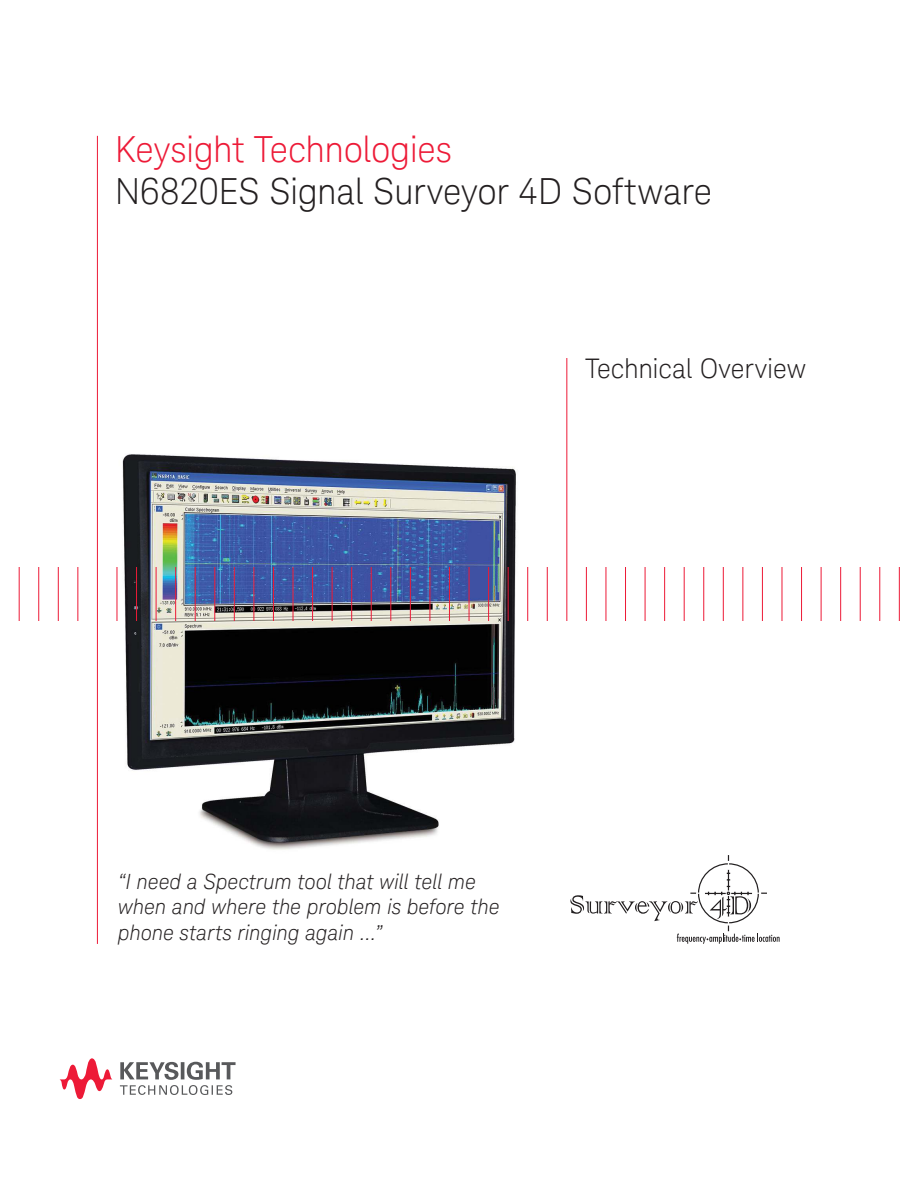
<style>
.page{position:relative;width:918px;height:1188px;background:#fff}
.page>*{position:absolute;margin:0;border:0;box-sizing:border-box;transform-origin:0 0}
.t1{font:300 36px "Keysight Sans";letter-spacing:-.01em;color:#231f20}
.t2{font:300 36px "Keysight Sans";letter-spacing:-.01em;color:#ed1a37}
.t3{font:300 27px "Keysight Sans";letter-spacing:-.01em;color:#231f20}
.t4{font:italic 300 21px/25.5px "Keysight Sans";letter-spacing:-.01em;color:#231f20}
</style>
<div class="page">
<img style="left:116px;top:454px;width:413px;height:396px">
<svg style="left:570px;top:855px;width:209px;height:89px"></svg>
<svg style="left:120px;top:1062px;width:116px;height:33px"></svg>
<svg style="left:60px;top:1058px;width:53px;height:41px"></svg>
<hr style="left:19px;top:567px;width:1px;height:54px;background:#ed1a37">
<hr style="left:38px;top:567px;width:1px;height:54px;background:#ed1a37">
<hr style="left:58px;top:567px;width:1px;height:54px;background:#ed1a37">
<hr style="left:77px;top:567px;width:1px;height:54px;background:#ed1a37">
<hr style="left:97px;top:136px;width:1px;height:808px;background:#ed1a37">
<hr style="left:117px;top:567px;width:1px;height:54px;background:#ed1a37">
<hr style="left:136px;top:567px;width:1px;height:54px;background:#ed1a37">
<hr style="left:156px;top:567px;width:1px;height:54px;background:#ed1a37">
<hr style="left:175px;top:567px;width:1px;height:54px;background:#ed1a37">
<hr style="left:195px;top:567px;width:1px;height:54px;background:#ed1a37">
<hr style="left:214px;top:567px;width:1px;height:54px;background:#ed1a37">
<hr style="left:234px;top:567px;width:1px;height:54px;background:#ed1a37">
<hr style="left:254px;top:567px;width:1px;height:54px;background:#ed1a37">
<hr style="left:273px;top:567px;width:1px;height:54px;background:#ed1a37">
<hr style="left:293px;top:567px;width:1px;height:54px;background:#ed1a37">
<hr style="left:312px;top:567px;width:1px;height:54px;background:#ed1a37">
<hr style="left:332px;top:567px;width:1px;height:54px;background:#ed1a37">
<hr style="left:351px;top:567px;width:1px;height:54px;background:#ed1a37">
<hr style="left:371px;top:567px;width:1px;height:54px;background:#ed1a37">
<hr style="left:390px;top:567px;width:1px;height:54px;background:#ed1a37">
<hr style="left:410px;top:567px;width:1px;height:54px;background:#ed1a37">
<hr style="left:430px;top:567px;width:1px;height:54px;background:#ed1a37">
<hr style="left:449px;top:567px;width:1px;height:54px;background:#ed1a37">
<hr style="left:469px;top:567px;width:1px;height:54px;background:#ed1a37">
<hr style="left:488px;top:567px;width:1px;height:54px;background:#ed1a37">
<hr style="left:508px;top:567px;width:1px;height:54px;background:#ed1a37">
<hr style="left:527px;top:567px;width:1px;height:54px;background:#ed1a37">
<hr style="left:547px;top:567px;width:1px;height:54px;background:#ed1a37">
<hr style="left:566px;top:358px;width:1px;height:263px;background:#ed1a37">
<hr style="left:586px;top:567px;width:1px;height:54px;background:#ed1a37">
<hr style="left:606px;top:567px;width:1px;height:54px;background:#ed1a37">
<hr style="left:625px;top:567px;width:1px;height:54px;background:#ed1a37">
<hr style="left:645px;top:567px;width:1px;height:54px;background:#ed1a37">
<hr style="left:664px;top:567px;width:1px;height:54px;background:#ed1a37">
<hr style="left:684px;top:567px;width:1px;height:54px;background:#ed1a37">
<hr style="left:703px;top:567px;width:1px;height:54px;background:#ed1a37">
<hr style="left:723px;top:567px;width:1px;height:54px;background:#ed1a37">
<hr style="left:742px;top:567px;width:1px;height:54px;background:#ed1a37">
<hr style="left:762px;top:567px;width:1px;height:54px;background:#ed1a37">
<hr style="left:782px;top:567px;width:1px;height:54px;background:#ed1a37">
<hr style="left:801px;top:567px;width:1px;height:54px;background:#ed1a37">
<hr style="left:821px;top:567px;width:1px;height:54px;background:#ed1a37">
<hr style="left:840px;top:567px;width:1px;height:54px;background:#ed1a37">
<hr style="left:860px;top:567px;width:1px;height:54px;background:#ed1a37">
<hr style="left:879px;top:567px;width:1px;height:54px;background:#ed1a37">
<hr style="left:899px;top:567px;width:1px;height:54px;background:#ed1a37">
<h1 class="t2" style="left:115px;top:134px;width:339px">Keysight Technologies</h1>
<h1 class="t1" style="left:115px;top:176px;width:599px">N6820ES Signal Surveyor 4D Software</h1>
<p class="t3" style="left:586px;top:357px;width:222px">Technical Overview</p>
<p class="t4" style="left:118px;top:871px;width:383px">“I need a Spectrum tool that will tell me when and where the problem is before the phone starts ringing again …”</p>
</div>
